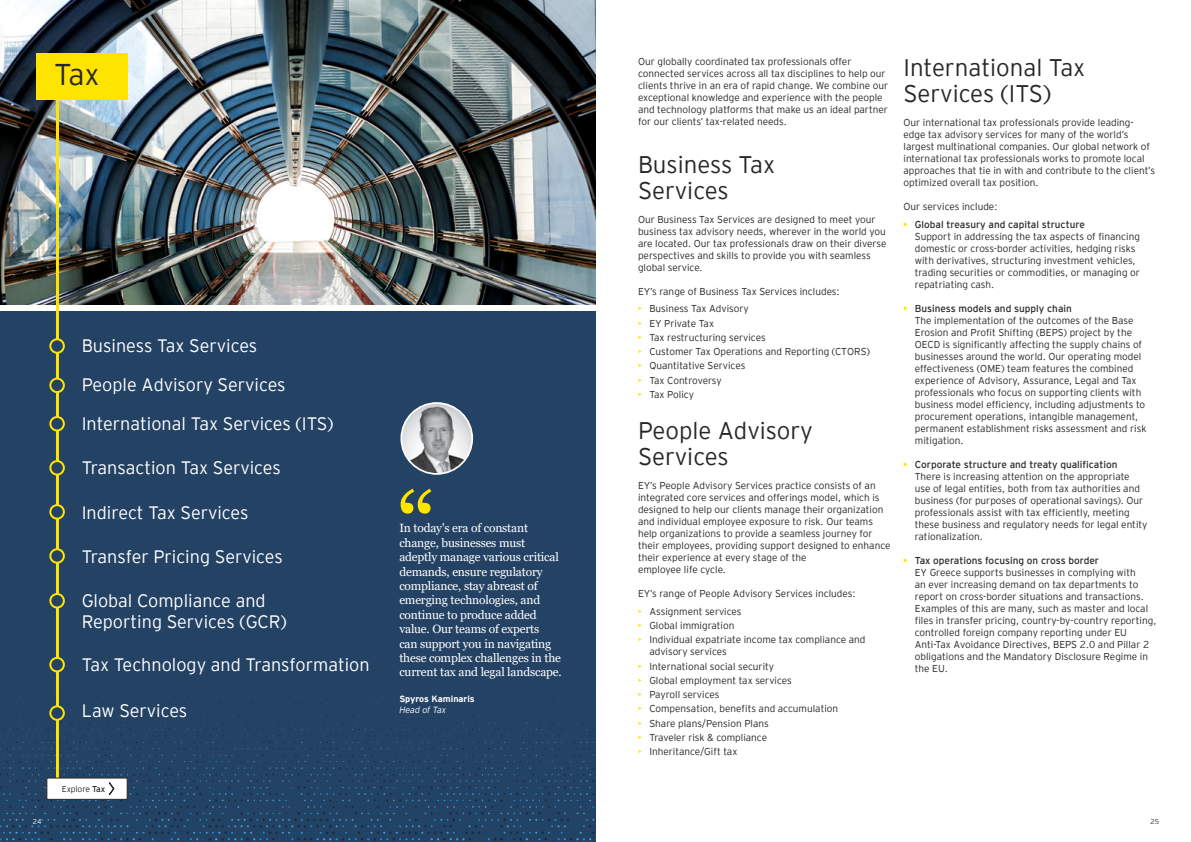
<style>
.page{position:relative;width:1191px;height:842px;background:#fff}
.page>*{position:absolute;margin:0;border:0;box-sizing:border-box;transform-origin:0 0}
.t1{font:94.5px "Georgia";color:#ffe400}
.t2{font:300 30px "EY Interstate";color:#292829}
.t3{font:300 24px/26px "EY Interstate";color:#292829}
.t4{font:300 18px/21.6px "EY Interstate";color:#fff}
.t5{font:12px/14.4px "Georgia";letter-spacing:-.015em;color:#fff}
.t6{font:300 10px/12px "EY Interstate";color:#292829}
.t7{font:300 10px "EY Interstate";letter-spacing:-.02em;color:#292829}
.t8{font:700 9px "EY Interstate";color:#fff}
.t9{font:italic 300 9px "EY Interstate";letter-spacing:-.005em;color:#fff}
.t10{font:300 8.5px "EY Interstate";letter-spacing:-.01em;color:#292829}
.t11{font:300 7px "EY Interstate";color:#292829}
.t12{font:300 7px "EY Interstate";color:#fff}
.s1{font-style:inherit}
.s2{color:#ffe400}
</style>
<div class="page">
<div style="left:0;top:311px;width:595px;height:531px;background:#244264"></div>
<img style="left:0;top:690px;width:595px;height:151px">
<img style="left:0;top:0;width:595px;height:304px">
<img style="left:401px;top:403px;width:71px;height:71px;border-radius:35px">
<div style="left:400px;top:402px;width:73px;height:73px;border:2px solid #fff;border-radius:50%"></div>
<hr style="left:56px;top:59px;width:3px;height:733px;background:#ffe400">
<div style="left:50px;top:339px;width:14px;height:14px;background:#244264;border-radius:50%"></div>
<div style="left:49px;top:338px;width:16px;height:16px;border:2px solid #ffe400;border-radius:50%"></div>
<div style="left:50px;top:417px;width:14px;height:13px;background:#244264;border-radius:50%"></div>
<div style="left:49px;top:416px;width:16px;height:15px;border:2px solid #ffe400;border-radius:50%"></div>
<svg style="left:50px;top:461px;width:14px;height:14px"></svg>
<div style="left:49px;top:460px;width:16px;height:16px;border:2px solid #ffe400;border-radius:50%"></div>
<div style="left:36px;top:53px;width:92px;height:46px;background:#ffe400"></div>
<div style="left:50px;top:505px;width:14px;height:14px;background:#244264;border-radius:50%"></div>
<div style="left:49px;top:504px;width:16px;height:16px;border:2px solid #ffe400;border-radius:50%"></div>
<div style="left:50px;top:549px;width:14px;height:14px;background:#244264;border-radius:50%"></div>
<div style="left:49px;top:548px;width:16px;height:16px;border:2px solid #ffe400;border-radius:50%"></div>
<div style="left:50px;top:594px;width:14px;height:13px;background:#244264;border-radius:50%"></div>
<div style="left:49px;top:593px;width:16px;height:15px;border:2px solid #ffe400;border-radius:50%"></div>
<div style="left:50px;top:658px;width:14px;height:13px;background:#244264;border-radius:50%"></div>
<div style="left:49px;top:657px;width:16px;height:15px;border:2px solid #ffe400;border-radius:50%"></div>
<div style="left:50px;top:706px;width:14px;height:14px;background:#244264;border-radius:50%"></div>
<div style="left:49px;top:705px;width:16px;height:16px;border:2px solid #ffe400;border-radius:50%"></div>
<div style="left:50px;top:379px;width:14px;height:13px;background:#244264;border-radius:50%"></div>
<div style="left:49px;top:378px;width:16px;height:15px;border:2px solid #ffe400;border-radius:50%"></div>
<div style="left:47px;top:778px;width:80px;height:21px;background:#fff"></div>
<svg style="left:109px;top:782px;width:6px;height:13px"></svg>
<h2 class="t2" style="left:54px;top:53px;width:47px">Tax</h2>
<h3 class="t4" style="left:82px;top:333px;width:177px">Business Tax Services</h3>
<h3 class="t4" style="left:82px;top:373px;width:205px">People Advisory Services</h3>
<h3 class="t4" style="left:82px;top:412px;width:253px">International Tax Services (ITS)</h3>
<h3 class="t4" style="left:82px;top:456px;width:201px">Transaction Tax Services</h3>
<h3 class="t4" style="left:82px;top:500px;width:168px">Indirect Tax Services</h3>
<h3 class="t4" style="left:82px;top:544px;width:203px">Transfer Pricing Services</h3>
<h3 class="t4" style="left:82px;top:588px;width:206px">Global Compliance and<br>Reporting Services (GCR)</h3>
<h3 class="t4" style="left:82px;top:653px;width:289px">Tax Technology and Transformation</h3>
<h3 class="t4" style="left:82px;top:699px;width:107px">Law Services</h3>
<p class="t12" style="left:33px;top:817px;width:10px">24</p>
<p class="t10" style="left:62px;top:783px;width:45px">Explore <span class="s1">Tax</span></p>
<h1 class="t1" style="left:397px;top:469px;width:40px">“</h1>
<p class="t5" style="left:399px;top:521px;width:164px">In today's era of constant change, businesses must adeptly manage various critical demands, ensure regulatory compliance, stay abreast of emerging technologies, and continue to produce added value. Our teams of experts<br>can support you in navigating these complex challenges in the current tax and legal landscape.</p>
<p class="t8" style="left:399px;top:693px;width:77px">Spyros Kaminaris</p>
<p class="t9" style="left:399px;top:704px;width:49px">Head of Tax</p>
<p class="t6" style="left:638px;top:55px;width:252px">Our globally coordinated tax professionals offer connected services across all tax disciplines to help our clients thrive in an era of rapid change. We combine our exceptional knowledge and experience with the people and technology platforms that make us an ideal partner for our clients’ tax-related needs.</p>
<h3 class="t3" style="left:638px;top:150px;width:139px">Business Tax<br>Services</h3>
<p class="t6" style="left:638px;top:213px;width:250px">Our Business Tax Services are designed to meet your business tax advisory needs, wherever in the world you are located. Our tax professionals draw on their diverse perspectives and skills to provide you with seamless global service.</p>
<p class="t6" style="left:638px;top:285px;width:203px">EY’s range of Business Tax Services includes:</p>
<p class="t6" style="left:638px;top:302px;width:112px"><span class="s2">•</span> Business Tax Advisory</p>
<p class="t6" style="left:638px;top:317px;width:78px"><span class="s2">•</span> EY Private Tax</p>
<p class="t6" style="left:638px;top:331px;width:129px"><span class="s2">•</span> Tax restructuring services</p>
<p class="t6" style="left:638px;top:345px;width:233px"><span class="s2">•</span> Customer Tax Operations and Reporting (CTORS)</p>
<p class="t6" style="left:638px;top:359px;width:109px"><span class="s2">•</span> Quantitative Services</p>
<p class="t7" style="left:638px;top:373px;width:85px"><span class="s2">•</span> Tax Controversy</p>
<p class="t6" style="left:638px;top:388px;width:58px"><span class="s2">•</span> Tax Policy</p>
<h3 class="t3" style="left:638px;top:416px;width:176px">People Advisory<br>Services</h3>
<p class="t6" style="left:638px;top:479px;width:254px">EY’s People Advisory Services practice consists of an integrated core services and offerings model, which is designed to help our clients manage their organization and individual employee exposure to risk. Our teams help organizations to provide a seamless journey for their employees, providing support designed to enhance their experience at every stage of the<br>employee life cycle.</p>
<p class="t6" style="left:638px;top:587px;width:219px">EY’s range of People Advisory Services includes:</p>
<p class="t6" style="left:638px;top:605px;width:105px"><span class="s2">•</span> Assignment services</p>
<p class="t6" style="left:638px;top:619px;width:98px"><span class="s2">•</span> Global immigration</p>
<p class="t6" style="left:649px;top:633px;width:218px;text-indent:-11px"><span class="s2">•</span> Individual expatriate income tax compliance and advisory services</p>
<p class="t6" style="left:638px;top:659px;width:137px"><span class="s2">•</span> International social security</p>
<p class="t6" style="left:638px;top:674px;width:155px"><span class="s2">•</span> Global employment tax services</p>
<p class="t6" style="left:638px;top:688px;width:83px"><span class="s2">•</span> Payroll services</p>
<p class="t6" style="left:638px;top:702px;width:202px"><span class="s2">•</span> Compensation, benefits and accumulation</p>
<p class="t6" style="left:638px;top:716px;width:132px"><span class="s2">•</span> Share plans/Pension Plans</p>
<p class="t6" style="left:638px;top:731px;width:131px"><span class="s2">•</span> Traveler risk &amp; compliance</p>
<p class="t6" style="left:638px;top:745px;width:101px"><span class="s2">•</span> Inheritance/Gift tax</p>
<h3 class="t3" style="left:903px;top:53px;width:183px">International Tax<br>Services (ITS)</h3>
<p class="t6" style="left:903px;top:116px;width:253px">Our international tax professionals provide leading&shy;edge tax advisory services for many of the world’s largest multinational companies. Our global network of international tax professionals works to promote local approaches that tie in with and contribute to the client’s optimized overall tax position.</p>
<p class="t6" style="left:903px;top:200px;width:95px">Our services include:</p>
<p class="t6" style="left:915px;top:217px;width:227px;text-indent:-11px"><span class="s2">•</span> <span class="s1">Global treasury and capital structure<br></span>Support in addressing the tax aspects of financing domestic or cross-border activities, hedging risks with derivatives, structuring investment vehicles, trading securities or commodities, or managing or repatriating cash.</p>
<p class="t6" style="left:915px;top:301px;width:233px;text-indent:-11px"><span class="s2">•</span> <span class="s1">Business models and supply chain<br></span>The implementation of the outcomes of the Base Erosion and Profit Shifting (BEPS) project by the OECD is significantly affecting the supply chains of businesses around the world. Our operating model effectiveness (OME) team features the combined experience of Advisory, Assurance, Legal and Tax professionals who focus on supporting clients with business model efficiency, including adjustments to procurement operations, intangible management, permanent establishment risks assessment and risk mitigation.</p>
<p class="t6" style="left:915px;top:457px;width:234px;text-indent:-11px"><span class="s2">•</span> <span class="s1">Corporate structure and treaty qualification<br></span>There is increasing attention on the appropriate use of legal entities, both from tax authorities and business (for purposes of operational savings). Our professionals assist with tax efficiently, meeting these business and regulatory needs for legal entity rationalization.</p>
<p class="t6" style="left:915px;top:553px;width:243px;text-indent:-11px"><span class="s2">•</span> <span class="s1">Tax operations focusing on cross border<br></span>EY Greece supports businesses in complying with<br>an ever increasing demand on tax departments to report on cross-border situations and transactions.<br>Examples of this are many, such as master and local files in transfer pricing, country-by-country reporting, controlled foreign company reporting under EU Anti-Tax Avoidance Directives, BEPS 2.0 and Pillar 2 obligations and the Mandatory Disclosure Regime in the EU.</p>
<p class="t11" style="left:1150px;top:817px;width:10px">25</p>
</div>
